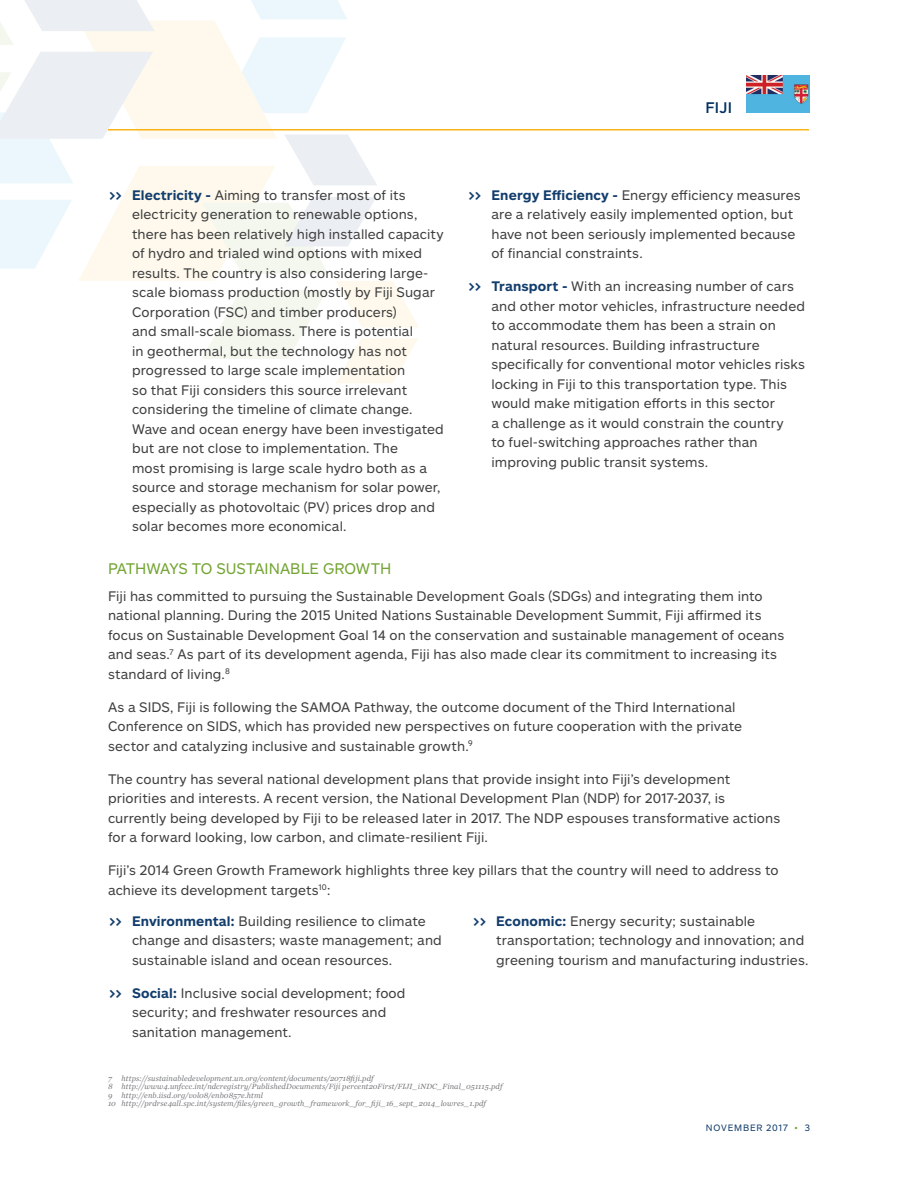
<style>
.page{position:relative;width:918px;height:1188px;background:#fff}
.page>*{position:absolute;margin:0;border:0;box-sizing:border-box;transform-origin:0 0}
.Subhead_1{font:15px "Allstate Sans";color:#73a432}
.t1{font:500 15px "Allstate Sans";color:#003062}
.Body_bullet{font:13.5px/19.5px "Allstate Sans";letter-spacing:.01em;color:#3e3e3f}
.Body_copy_1{font:13.5px/19.5px "Allstate Sans";letter-spacing:.01em;color:#3e3e3f}
.t2{font:9px "Allstate Sans";letter-spacing:.085em;color:#123d6c}
.footers{font:italic 7.5px "Georgia";letter-spacing:.015em;color:#76787b}
.s1{font-weight:700;color:#123d6c}
.s2{color:#80ab41}
</style>
<div class="page">
<svg style="left:0;top:0;width:419px;height:383px"></svg>
<img style="left:746px;top:76px;width:64px;height:36px">
<hr style="left:108px;top:129px;width:701px;height:1px;background:#fbb416">
<p class="t1" style="left:705px;top:98px;width:28px">FIJI</p>
<p class="Body_bullet" style="left:132px;top:185px;width:313px;text-indent:-24px"><span class="s1">&gt;&gt; Electricity -</span> Aiming to transfer most of its electricity generation to renewable options, there has been relatively high installed capacity of hydro and trialed wind options with mixed results. The country is also considering large&shy;scale biomass production (mostly by Fiji Sugar Corporation (FSC) and timber producers)<br>and small-scale biomass. There is potential<br>in geothermal, but the technology has not progressed to large scale implementation<br>so that Fiji considers this source irrelevant considering the timeline of climate change.<br>Wave and ocean energy have been investigated but are not close to implementation. The<br>most promising is large scale hydro both as a source and storage mechanism for solar power, especially as photovoltaic (PV) prices drop and solar becomes more economical.</p>
<p class="Body_bullet" style="left:491px;top:185px;width:311px;text-indent:-24px"><span class="s1">&gt;&gt; Energy Efficiency -</span> Energy efficiency measures are a relatively easily implemented option, but have not been seriously implemented because of financial constraints.</p>
<p class="Body_bullet" style="left:491px;top:276px;width:315px;text-indent:-24px"><span class="s1">&gt;&gt; Transport -</span> With an increasing number of cars and other motor vehicles, infrastructure needed to accommodate them has been a strain on natural resources. Building infrastructure specifically for conventional motor vehicles risks locking in Fiji to this transportation type. This would make mitigation efforts in this sector<br>a challenge as it would constrain the country<br>to fuel-switching approaches rather than improving public transit systems.</p>
<p class="Subhead_1" style="left:108px;top:560px;width:285px">PATHWAYS TO SUSTAINABLE GROWTH</p>
<p class="Body_copy_1" style="left:108px;top:586px;width:678px">Fiji has committed to pursuing the Sustainable Development Goals (SDGs) and integrating them into national planning. During the 2015 United Nations Sustainable Development Summit, Fiji affirmed its focus on Sustainable Development Goal 14 on the conservation and sustainable management of oceans and seas.<sup>7</sup> As part of its development agenda, Fiji has also made clear its commitment to increasing its standard of living.<sup>8</sup></p>
<p class="Body_copy_1" style="left:108px;top:697px;width:636px">As a SIDS, Fiji is following the SAMOA Pathway, the outcome document of the Third International<br>Conference on SIDS, which has provided new perspectives on future cooperation with the private sector and catalyzing inclusive and sustainable growth.<sup>9</sup></p>
<p class="Body_copy_1" style="left:108px;top:769px;width:674px">The country has several national development plans that provide insight into Fiji’s development priorities and interests. A recent version, the National Development Plan (NDP) for 2017-2037, is currently being developed by Fiji to be released later in 2017. The NDP espouses transformative actions for a forward looking, low carbon, and climate-resilient Fiji.</p>
<p class="Body_copy_1" style="left:108px;top:860px;width:672px">Fiji’s 2014 Green Growth Framework highlights three key pillars that the country will need to address to achieve its development targets<sup>10</sup>:</p>
<p class="Body_bullet" style="left:132px;top:911px;width:311px;text-indent:-24px"><span class="s1">&gt;&gt; Environmental:</span> Building resilience to climate change and disasters; waste management; and sustainable island and ocean resources.</p>
<p class="Body_bullet" style="left:132px;top:983px;width:275px;text-indent:-24px"><span class="s1">&gt;&gt; Social:</span> Inclusive social development; food security; and freshwater resources and sanitation management.</p>
<p class="Body_bullet" style="left:496px;top:911px;width:314px;text-indent:-24px"><span class="s1">&gt;&gt; Economic:</span> Energy security; sustainable transportation; technology and innovation; and greening tourism and manufacturing industries.</p>
<p class="footers" style="left:108px;top:1073px;width:5px">7</p>
<p class="footers" style="left:122px;top:1073px;width:254px">https://sustainabledevelopment.un.org/content/documents/20718fiji.pdf</p>
<p class="footers" style="left:108px;top:1081px;width:396px">8 http://www4.unfccc.int/ndcregistry/PublishedDocuments/Fiji percent20First/FIJI_iNDC_Final_051115.pdf</p>
<p class="footers" style="left:108px;top:1090px;width:157px">9 http://enb.iisd.org/vol08/enb0857e.html</p>
<p class="footers" style="left:108px;top:1098px;width:380px">10 http://prdrse4all.spc.int/system/files/green_growth_framework_for_fiji_16_sept_2014_lowres_1.pdf</p>
<p class="t2" style="left:706px;top:1122px;width:106px">NOVEMBER 2017 <span class="s2">•</span> 3</p>
</div>
